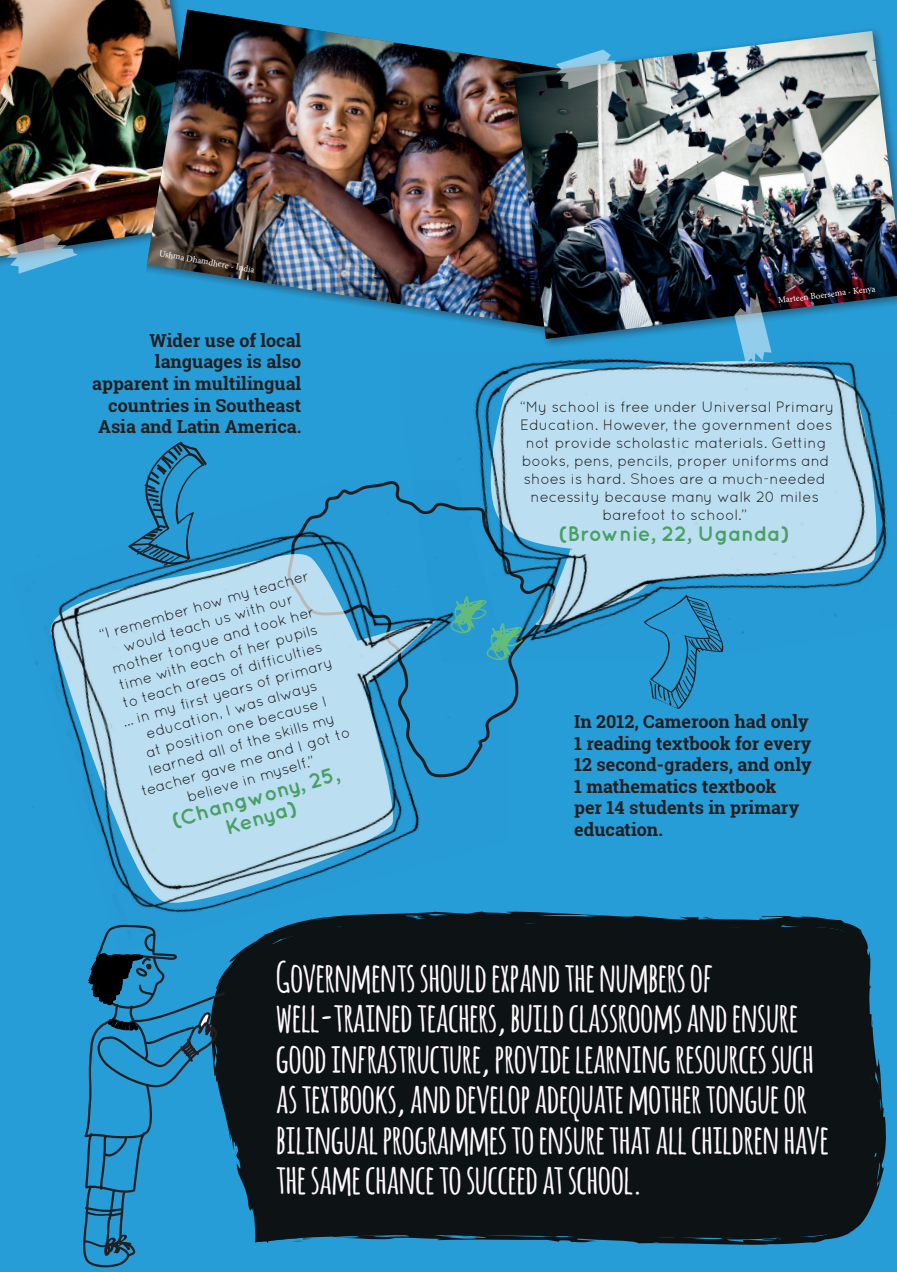
<style>
.page{position:relative;width:897px;height:1272px;background:#279dd8}
.page>*{position:absolute;margin:0;border:0;box-sizing:border-box;transform-origin:0 0}
.t1{font:700 40.5px/40.5px "Amatic";color:#fef9fb}
.t2{font:700 21px/21px "Quicksand";color:#4ba166;text-align:center}
.t3{font:700 18px/21.6px "Roboto Slab";color:#231f20}
.t4{font:15px/18px "Quicksand";color:#231f20;text-align:center}
.t5{font:9px "Minion Pro";color:#fff}
</style>
<div class="page">
<div style="left:240px;top:911px;width:646px;height:334px;background:#0d1214"></div>
<svg style="left:350px;top:1232px;width:47px;height:3px"></svg>
<svg style="left:475px;top:1232px;width:33px;height:2px"></svg>
<svg style="left:526px;top:1234px;width:32px;height:3px"></svg>
<svg style="left:803px;top:1229px;width:17px;height:1px"></svg>
<svg style="left:851px;top:1209px;width:5px;height:8px"></svg>
<svg style="left:859px;top:1178px;width:5px;height:7px"></svg>
<svg style="left:864px;top:1139px;width:2px;height:15px"></svg>
<svg style="left:522px;top:925px;width:30px;height:3px"></svg>
<img style="left:0;top:0;width:189px;height:258px">
<div style="left:146px;top:10px;width:440px;height:326px;background:#279dd8"></div>
<img style="left:147px;top:10px;width:362px;height:317px">
<div style="left:509px;top:26px;width:388px;height:324px;background:#231f20;opacity:.5"></div>
<img style="left:513px;top:31px;width:384px;height:308px">
<svg style="left:6px;top:234px;width:72px;height:40px"></svg>
<svg style="left:556px;top:50px;width:72px;height:39px"></svg>
<svg style="left:734px;top:292px;width:37px;height:60px;background:#5d8ba6"></svg>
<svg style="left:649px;top:662px;width:48px;height:47px"></svg>
<svg style="left:146px;top:442px;width:61px;height:39px"></svg>
<svg style="left:83px;top:952px;width:157px;height:316px"></svg>
<img style="left:447px;top:352px;width:446px;height:310px">
<img style="left:45px;top:481px;width:463px;height:471px">
<p class="t5" style="left:160px;top:247px;width:98px;rotate:10deg">Ushma Dhamdhere - India</p>
<p class="t3" style="left:92px;top:329px;width:211px;text-align:right">Wider use of local languages is also apparent in multilingual countries in Southeast<br>Asia and Latin America.</p>
<p class="t4" style="left:95px;top:627px;width:221px;rotate:-16deg">“I remember how my teacher would teach us with our mother tongue and took her time with each of her pupils to teach areas of difficulties … in my first years of primary education, I was always<br>at position one because I learned all of the skills my teacher gave me and I got to believe in myself.”</p>
<h2 class="t2" style="left:169px;top:810px;width:174px;rotate:-16deg">(Changwony, 25,<br>Kenya)</h2>
<p class="t5" style="left:777px;top:294px;width:100px;rotate:-7deg">Marteen Boersema - Kenya</p>
<p class="t4" style="left:520px;top:398px;width:316px">“My school is free under Universal Primary Education. However, the government does not provide scholastic materials. Getting books, pens, pencils, proper uniforms and shoes is hard. Shoes are a much-needed necessity because many walk 20 miles barefoot to school.”</p>
<h2 class="t2" style="left:558px;top:523px;width:233px">(Brownie, 22, Uganda)</h2>
<p class="t3" style="left:574px;top:710px;width:239px">In 2012, Cameroon had only<br>1 reading textbook for every<br>12 second-graders, and only<br>1 mathematics textbook<br>per 14 students in primary education.</p>
<p class="t1" style="left:276px;top:955px;width:554px">GOVERNMENTS SHOULD EXPAND THE NUMBERS OF WELL-TRAINED TEACHERS, BUILD CLASSROOMS AND ENSURE GOOD INFRASTRUCTURE, PROVIDE LEARNING RESOURCES SUCH AS TEXTBOOKS, AND DEVELOP ADEQUATE MOTHER TONGUE OR BILINGUAL PROGRAMMES TO ENSURE THAT ALL CHILDREN HAVE THE SAME CHANCE TO SUCCEED AT SCHOOL.</p>
</div>
